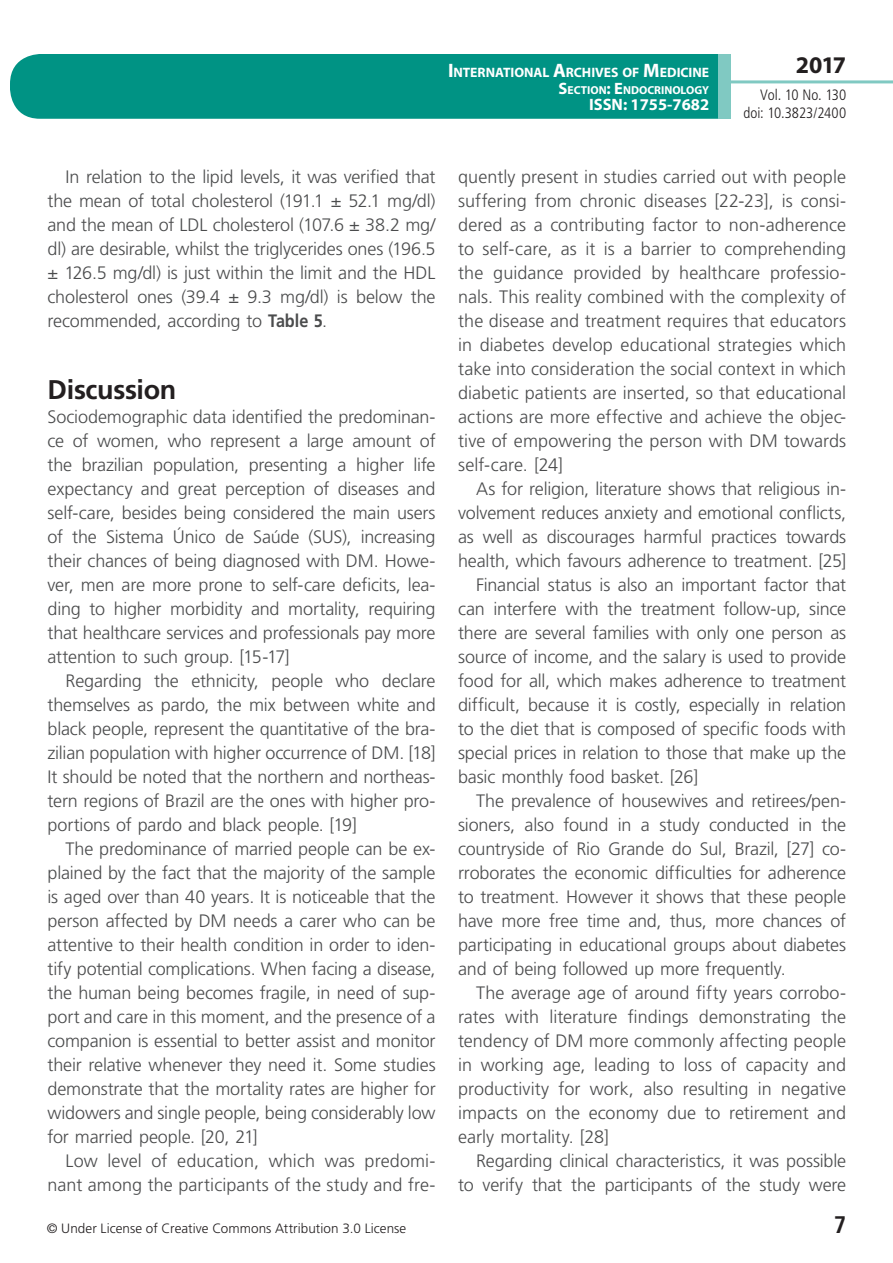
<style>
.page{position:relative;width:893px;height:1263px;background:#fff}
.page>*{position:absolute;margin:0;border:0;box-sizing:border-box;transform-origin:0 0}
.t1{font:700 27px "Frutiger LT Std";letter-spacing:-.015em;color:#231f20}
.t2{font:700 24px "Myriad Pro";color:#231f20}
.t3{font:700 condensed 24px "Frutiger LT Std";color:#231f20}
.t4{font:300 18px/24px "Frutiger LT Std";letter-spacing:-.01em;color:#4b4c4d;text-align:justify}
.t5{font:700 16.5px "Myriad Pro";color:#fff}
.t6{font:300 condensed 15px/18px "Frutiger LT Std";color:#231f20;text-align:right}
.t7{font:700 13.65px "Myriad Pro";letter-spacing:-.005em;color:#fff}
.t8{font:300 13.5px "Frutiger LT Std";letter-spacing:.005em;color:#231f20}
.t9{font:700 11.55px "Myriad Pro";color:#fff}
.s1{font-size:19.5px}
.s2{font-size:16.5px}
.s3{font-weight:700}
</style>
<div class="page">
<div style="left:10px;top:54px;width:775px;height:65px;background:#009384;border-radius:30px"></div>
<div style="left:732px;top:0;width:161px;height:157px;background:#fff"></div>
<hr style="left:730px;top:80px;width:163px;height:3px;background:#80c9c2">
<div style="left:718px;top:54px;width:13px;height:65px;background:#80c9c2"></div>
<p class="t7" style="left:448px;top:64px;width:263px"><span class="s1">I</span>NTERNATIONAL <span class="s1">A</span>RCHIVES OF <span class="s1">M</span>EDICINE</p>
<p class="t9" style="left:559px;top:82px;width:152px"><span class="s2">S</span>ECTION<span class="s2">: E</span>NDOCRINOLOGY</p>
<p class="t5" style="left:589px;top:94px;width:122px">ISSN: 1755-7682</p>
<h2 class="t2" style="left:796px;top:49px;width:52px">2017</h2>
<p class="t6" style="left:743px;top:86px;width:104px">Vol. 10 No. 130 doi: 10.3823/2400</p>
<p class="t4" style="left:48px;top:165px;width:390px;text-indent:18px">In relation to the lipid levels, it was verified that the mean of total cholesterol (191.1 ± 52.1 mg/dl) and the mean of LDL cholesterol (107.6 ± 38.2 mg/ dl) are desirable, whilst the triglycerides ones (196.5 ± 126.5 mg/dl) is just within the limit and the HDL cholesterol ones (39.4 ± 9.3 mg/dl) is below the recommended, according to <span class="s3">Table 5</span>.</p>
<h1 class="t1" style="left:48px;top:374px;width:130px">Discussion</h1>
<p class="t4" style="left:48px;top:405px;width:390px">Sociodemographic data identified the predominan&shy;ce of women, who represent a large amount of the brazilian population, presenting a higher life expectancy and great perception of diseases and self-care, besides being considered the main users of the Sistema Único de Saúde (SUS), increasing their chances of being diagnosed with DM. Howe&shy;ver, men are more prone to self-care deficits, lea&shy;ding to higher morbidity and mortality, requiring that healthcare services and professionals pay more attention to such group. [15-17]</p>
<p class="t4" style="left:48px;top:669px;width:390px;text-indent:18px">Regarding the ethnicity, people who declare themselves as pardo, the mix between white and black people, represent the quantitative of the bra&shy;zilian population with higher occurrence of DM. [18] It should be noted that the northern and northeas&shy;tern regions of Brazil are the ones with higher pro&shy;portions of pardo and black people. [19]</p>
<p class="t4" style="left:48px;top:837px;width:390px;text-indent:18px">The predominance of married people can be ex&shy;plained by the fact that the majority of the sample is aged over than 40 years. It is noticeable that the person affected by DM needs a carer who can be attentive to their health condition in order to iden&shy;tify potential complications. When facing a disease, the human being becomes fragile, in need of sup&shy;port and care in this moment, and the presence of a companion is essential to better assist and monitor their relative whenever they need it. Some studies demonstrate that the mortality rates are higher for widowers and single people, being considerably low for married people. [20, 21]</p>
<p class="t4" style="left:48px;top:1149px;width:390px;text-align:right">Low level of education, which was predomi&shy;nant among the participants of the study and fre-</p>
<p class="t4" style="left:458px;top:165px;width:390px">quently present in studies carried out with people suffering from chronic diseases [22-23], is consi&shy;dered as a contributing factor to non-adherence to self-care, as it is a barrier to comprehending the guidance provided by healthcare professio&shy;nals. This reality combined with the complexity of the disease and treatment requires that educators in diabetes develop educational strategies which take into consideration the social context in which diabetic patients are inserted, so that educational actions are more effective and achieve the objec&shy;tive of empowering the person with DM towards self-care. [24]</p>
<p class="t4" style="left:476px;top:477px;width:372px">As for religion, literature shows that religious in-</p>
<p class="t4" style="left:458px;top:501px;width:390px">volvement reduces anxiety and emotional conflicts,</p>
<p class="t4" style="left:458px;top:525px;width:390px">as well as discourages harmful practices towards</p>
<p class="t4" style="left:458px;top:549px;width:390px">health, which favours adherence to treatment. [25]</p>
<p class="t4" style="left:476px;top:573px;width:372px">Financial status is also an important factor that</p>
<p class="t4" style="left:458px;top:597px;width:390px">can interfere with the treatment follow-up, since</p>
<p class="t4" style="left:458px;top:621px;width:390px">there are several families with only one person as</p>
<p class="t4" style="left:458px;top:645px;width:390px">source of income, and the salary is used to provide</p>
<p class="t4" style="left:458px;top:669px;width:390px">food for all, which makes adherence to treatment</p>
<p class="t4" style="left:458px;top:693px;width:390px">difficult, because it is costly, especially in relation</p>
<p class="t4" style="left:458px;top:717px;width:390px">to the diet that is composed of specific foods with</p>
<p class="t4" style="left:458px;top:741px;width:390px">special prices in relation to those that make up the</p>
<p class="t4" style="left:458px;top:765px;width:241px">basic monthly food basket. [26]</p>
<p class="t4" style="left:476px;top:789px;width:372px">The prevalence of housewives and retirees/pen-</p>
<p class="t4" style="left:458px;top:813px;width:390px">sioners, also found in a study conducted in the</p>
<p class="t4" style="left:458px;top:837px;width:390px">countryside of Rio Grande do Sul, Brazil, [27] co-</p>
<p class="t4" style="left:458px;top:861px;width:390px">rroborates the economic difficulties for adherence</p>
<p class="t4" style="left:458px;top:885px;width:390px">to treatment. However it shows that these people</p>
<p class="t4" style="left:458px;top:909px;width:390px">have more free time and, thus, more chances of</p>
<p class="t4" style="left:458px;top:933px;width:390px">participating in educational groups about diabetes</p>
<p class="t4" style="left:458px;top:957px;width:329px">and of being followed up more frequently.</p>
<p class="t4" style="left:476px;top:981px;width:372px">The average age of around fifty years corrobo-</p>
<p class="t4" style="left:458px;top:1005px;width:390px">rates with literature findings demonstrating the</p>
<p class="t4" style="left:458px;top:1029px;width:390px">tendency of DM more commonly affecting people</p>
<p class="t4" style="left:458px;top:1053px;width:390px">in working age, leading to loss of capacity and</p>
<p class="t4" style="left:458px;top:1077px;width:390px">productivity for work, also resulting in negative</p>
<p class="t4" style="left:458px;top:1101px;width:390px">impacts on the economy due to retirement and</p>
<p class="t4" style="left:458px;top:1125px;width:152px">early mortality. [28]</p>
<p class="t4" style="left:476px;top:1149px;width:372px">Regarding clinical characteristics, it was possible</p>
<p class="t4" style="left:458px;top:1173px;width:390px">to verify that the participants of the study were</p>
<p class="t8" style="left:47px;top:1220px;width:361px">© Under License of Creative Commons Attribution 3.0 License</p>
<h2 class="t3" style="left:834px;top:1210px;width:14px">7</h2>
</div>
